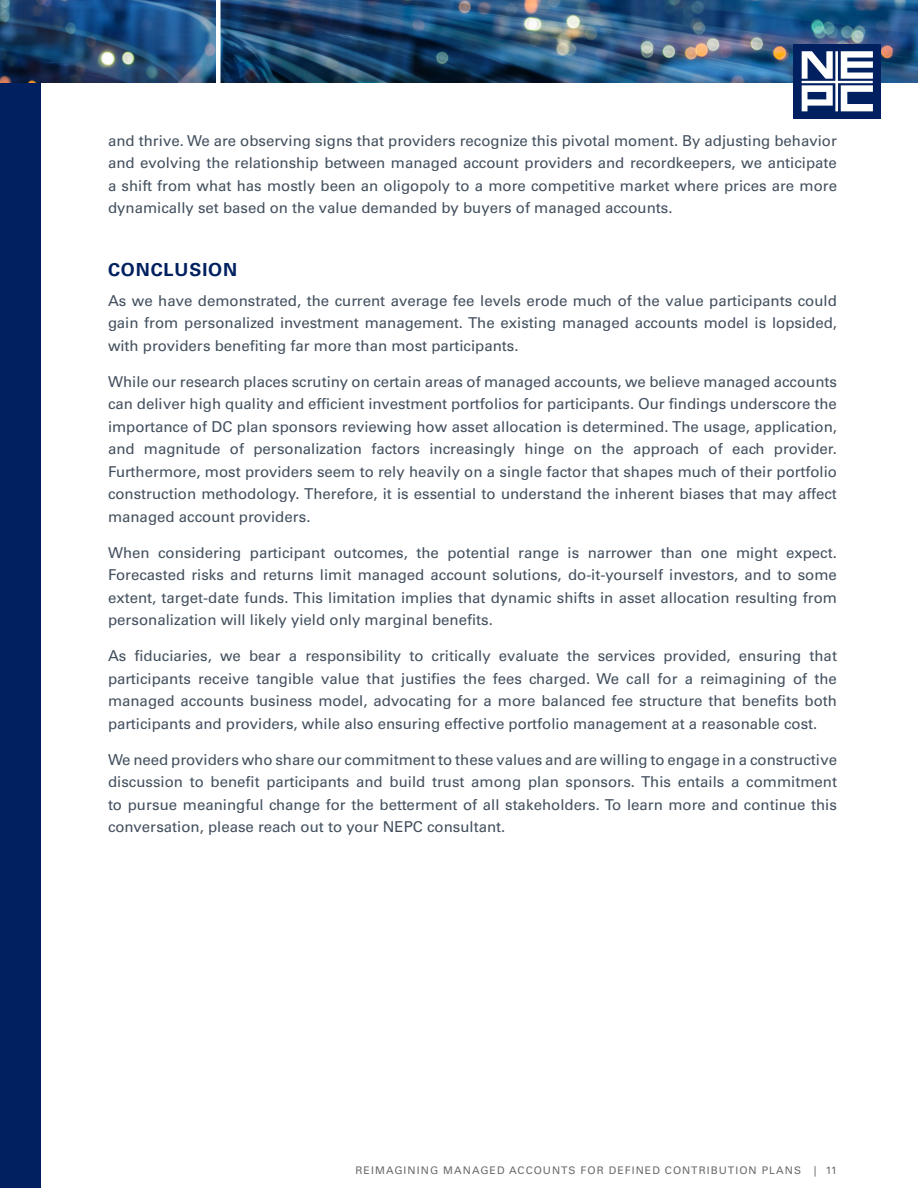
<style>
.page{position:relative;width:918px;height:1188px;background:#fff}
.page>*{position:absolute;margin:0;border:0;box-sizing:border-box;transform-origin:0 0}
.Heading{font:700 18px "Univers LT Pro 65";letter-spacing:.05em;color:#002060}
.Main_Body_Text{font:15px/22.5px "Univers LT Pro 55 Roman";color:#43505e;text-align:justify}
.Main_Body_Text-2{font:10.5px "Univers LT Pro 55 Roman";letter-spacing:.1em;color:#6b6b6b}
</style>
<div class="page">
<div style="left:0;top:0;width:40px;height:1188px;background:#002060"></div>
<img style="left:0;top:0;width:918px;height:82px">
<hr style="left:216px;top:0;width:4px;height:105px;background:#fff">
<div style="left:793px;top:44px;width:88px;height:75px;background:#002060"></div>
<svg style="left:802px;top:51px;width:71px;height:60px"></svg>
<p class="Main_Body_Text" style="left:108px;top:129px;width:731px">and thrive. We are observing signs that providers recognize this pivotal moment. By adjusting behavior and evolving the relationship between managed account providers and recordkeepers, we anticipate a shift from what has mostly been an oligopoly to a more competitive market where prices are more dynamically set based on the value demanded by buyers of managed accounts.</p>
<p class="Heading" style="left:108px;top:257px;width:131px">CONCLUSION</p>
<p class="Main_Body_Text" style="left:108px;top:288px;width:731px">As we have demonstrated, the current average fee levels erode much of the value participants could gain from personalized investment management. The existing managed accounts model is lopsided, with providers benefiting far more than most participants.</p>
<p class="Main_Body_Text" style="left:108px;top:369px;width:731px">While our research places scrutiny on certain areas of managed accounts, we believe managed accounts can deliver high quality and efficient investment portfolios for participants. Our findings underscore the importance of DC plan sponsors reviewing how asset allocation is determined. The usage, application, and magnitude of personalization factors increasingly hinge on the approach of each provider.<br>Furthermore, most providers seem to rely heavily on a single factor that shapes much of their portfolio construction methodology. Therefore, it is essential to understand the inherent biases that may affect managed account providers.</p>
<p class="Main_Body_Text" style="left:108px;top:540px;width:731px">When considering participant outcomes, the potential range is narrower than one might expect.<br>Forecasted risks and returns limit managed account solutions, do-it-yourself investors, and to some extent, target-date funds. This limitation implies that dynamic shifts in asset allocation resulting from personalization will likely yield only marginal benefits.</p>
<p class="Main_Body_Text" style="left:108px;top:644px;width:731px">As fiduciaries, we bear a responsibility to critically evaluate the services provided, ensuring that participants receive tangible value that justifies the fees charged. We call for a reimagining of the managed accounts business model, advocating for a more balanced fee structure that benefits both participants and providers, while also ensuring effective portfolio management at a reasonable cost.</p>
<p class="Main_Body_Text" style="left:108px;top:747px;width:731px">We need providers who share our commitment to these values and are willing to engage in a constructive discussion to benefit participants and build trust among plan sponsors. This entails a commitment to pursue meaningful change for the betterment of all stakeholders. To learn more and continue this conversation, please reach out to your NEPC consultant.</p>
<p class="Main_Body_Text-2" style="left:356px;top:1163px;width:483px">REIMAGINING MANAGED ACCOUNTS FOR DEFINED CONTRIBUTION PLANS | 11</p>
</div>
